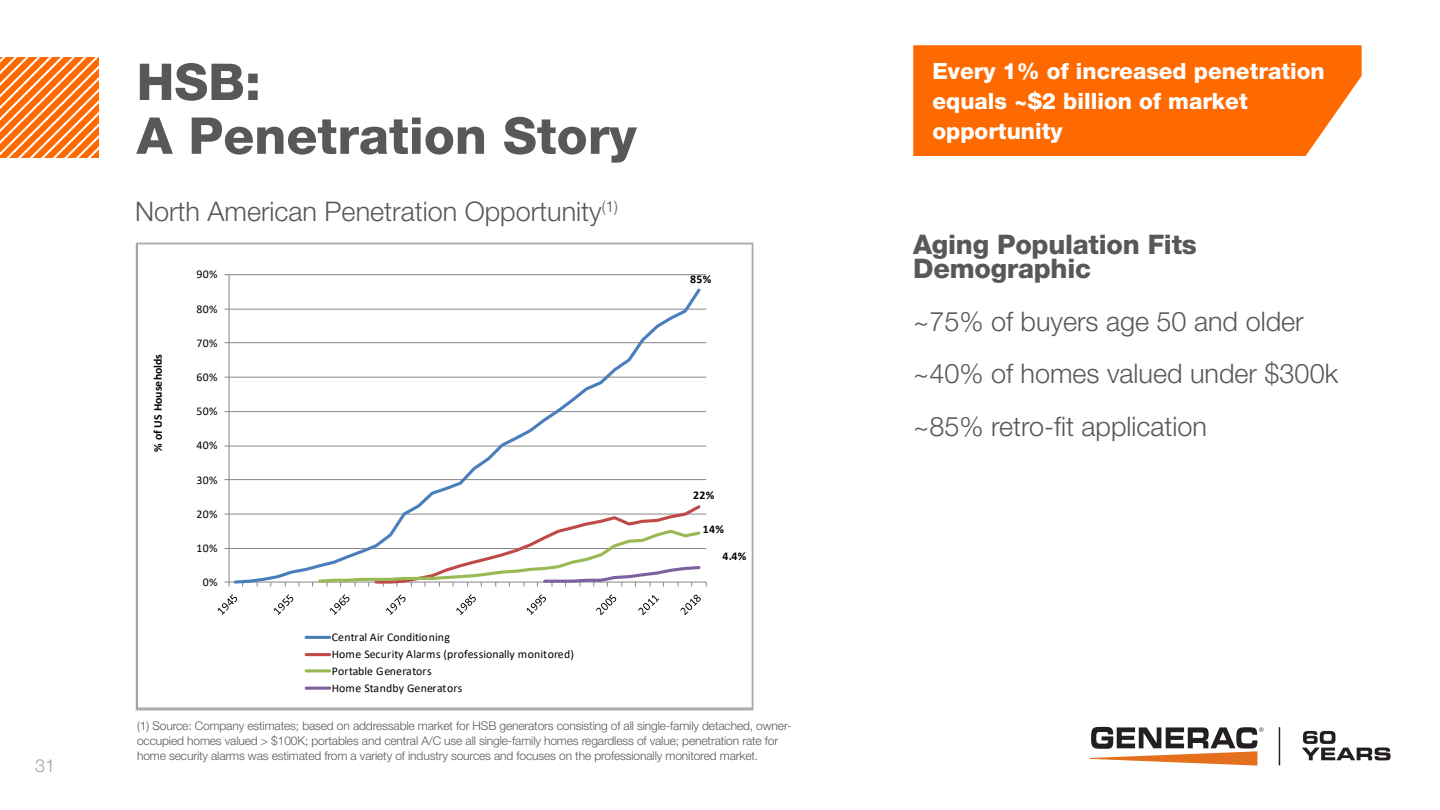
<style>
.page{position:relative;width:1440px;height:810px;background:#fff}
.page>*{position:absolute;margin:0;border:0;box-sizing:border-box;transform-origin:0 0}
.t1{font:800 50.85px/53.8px "Helvetica Neue LT Std";color:#57585a}
.t2{font:300 27px "Helvetica Neue LT Std";color:#57585a}
.t3{font:800 27px/24px "Helvetica Neue LT Std";letter-spacing:-.01em;color:#57585a}
.t4{font:800 22.5px/30px "Helvetica Neue LT Std";color:#fff}
.t5{font:300 18px "Helvetica Neue LT Std";color:#9fa1a3}
.t6{font:300 12px/15px "Helvetica Neue LT Std";letter-spacing:-.01em;color:#57585a}
.t7{font:11.85px/17px "Calibri";letter-spacing:.015em;color:#000}
.t8{font:700 11.85px "Calibri";color:#000}
</style>
<div class="page">
<svg style="left:1090px;top:727px;width:173px;height:39px"></svg>
<hr style="left:1278px;top:727px;width:2px;height:38px;background:#231f20">
<svg style="left:1302px;top:731px;width:88px;height:29px"></svg>
<div style="left:913px;top:45px;width:448px;height:111px;background:#ff6a00"></div>
<svg style="left:0;top:57px;width:98px;height:101px;background:#ff8f3f"></svg>
<svg style="left:217px;top:274px;width:490px;height:416px"></svg>
<div style="left:136px;top:243px;width:617px;height:467px;border:2px solid #a8a9ad"></div>
<h3 class="t5" style="left:35px;top:755px;width:22px">31</h3>
<p class="t1" style="left:137px;top:55px;width:501px">HSB:<br>A Penetration Story</p>
<p class="t4" style="left:932px;top:56px;width:394px">Every 1% of increased penetration equals ~$2 billion of market opportunity</p>
<p class="t2" style="left:135px;top:195px;width:484px">North American Penetration Opportunity<sup>(1)</sup></p>
<p class="t8" style="left:149px;top:452px;width:100px;rotate:-90deg">% of US Households</p>
<p class="t7" style="left:197px;top:266px;width:23px">90%</p>
<p class="t7" style="left:197px;top:300px;width:23px">80%</p>
<p class="t7" style="left:197px;top:334px;width:23px">70%</p>
<p class="t7" style="left:197px;top:368px;width:23px">60%</p>
<p class="t7" style="left:197px;top:403px;width:23px">50%</p>
<p class="t7" style="left:197px;top:437px;width:23px">40%</p>
<p class="t7" style="left:197px;top:471px;width:23px">30%</p>
<p class="t7" style="left:197px;top:505px;width:23px">20%</p>
<p class="t7" style="left:197px;top:539px;width:23px">10%</p>
<p class="t7" style="left:203px;top:573px;width:16px">0%</p>
<p class="t7" style="left:332px;top:628px;width:244px">Central Air Conditioning<br>Home Security Alarms (professionally monitored)<br>Portable Generators<br>Home Standby Generators</p>
<p class="t8" style="left:690px;top:271px;width:23px">85%</p>
<p class="t8" style="left:693px;top:486px;width:23px">22%</p>
<p class="t8" style="left:703px;top:521px;width:23px">14%</p>
<p class="t8" style="left:722px;top:548px;width:26px">4.4%</p>
<p class="t6" style="left:137px;top:718px;width:656px">(1) Source: Company estimates; based on addressable market for HSB generators consisting of all single-family detached, owner&shy;occupied homes valued &gt; $100K; portables and central A/C use all single-family homes regardless of value; penetration rate for home security alarms was estimated from a variety of industry sources and focuses on the professionally monitored market.</p>
<p class="t3" style="left:913px;top:232px;width:285px">Aging Population Fits<br>Demographic</p>
<p class="t2" style="left:913px;top:304px;width:392px">~75% of buyers age 50 and older</p>
<p class="t2" style="left:913px;top:357px;width:426px">~40% of homes valued under $300k</p>
<p class="t2" style="left:913px;top:409px;width:295px">~85% retro-fit application</p>
</div>
